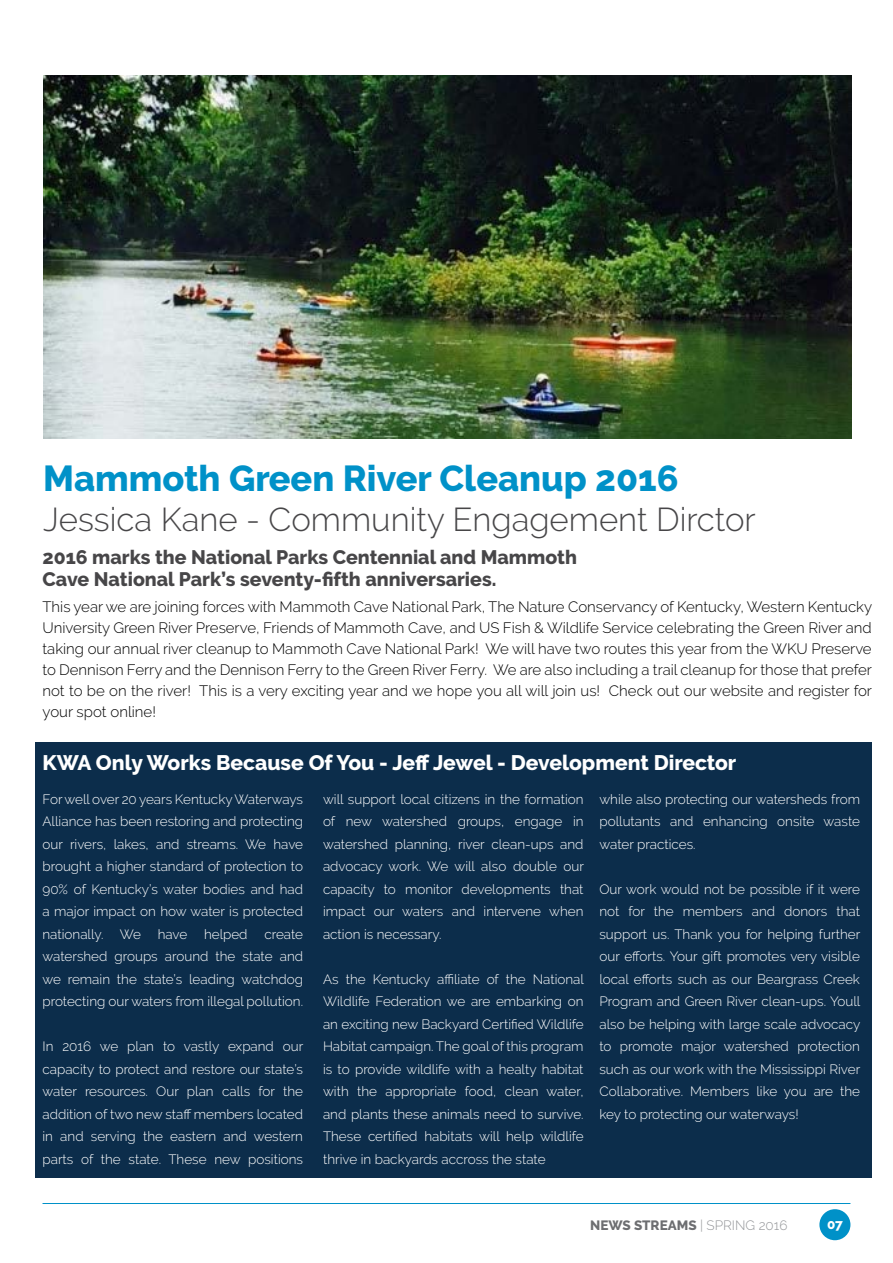
<style>
.page{position:relative;width:893px;height:1263px;background:#fff}
.page>*{position:absolute;margin:0;border:0;box-sizing:border-box;transform-origin:0 0}
.t1{font:800 36px "Raleway";color:#0091c8}
.t2{font:300 33px "Raleway";color:#474648}
.t3{font:800 21px "Raleway";color:#fff}
.t4{font:800 19.5px/22.5px "Raleway";color:#474648}
.t5{font:300 15px/21px "Raleway";color:#000;text-align:justify}
.t6{font:300 13.5px/22.5px "Raleway";color:#fff;text-align:justify}
.t7{font:800 13.5px "Raleway";color:#6d6e71}
.t8{font:800 13.5px "Raleway";color:#fff}
.s1{font-weight:300;color:#939598}
</style>
<div class="page">
<hr style="left:43px;top:1203px;width:807px;height:1px;background:#0091c8">
<div style="left:819px;top:1209px;width:31px;height:31px;background:#0091c8;border-radius:50%"></div>
<div style="left:35px;top:743px;width:837px;height:435px;background:#0c2d4b"></div>
<img style="left:43px;top:75px;width:808px;height:364px">
<h1 class="t1" style="left:43px;top:458px;width:637px">Mammoth Green River Cleanup 2016</h1>
<h2 class="t2" style="left:43px;top:500px;width:714px">Jessica Kane - Community Engagement Dirctor</h2>
<h3 class="t4" style="left:43px;top:546px;width:536px">2016 marks the National Parks Centennial and Mammoth<br>Cave National Park’s seventy-fifth anniversaries.</h3>
<p class="t5" style="left:43px;top:596px;width:831px">This year we are joining forces with Mammoth Cave National Park, The Nature Conservancy of Kentucky, Western Kentucky University Green River Preserve, Friends of Mammoth Cave, and US Fish &amp; Wildlife Service celebrating the Green River and taking our annual river cleanup to Mammoth Cave National Park! We will have two routes this year from the WKU Preserve to Dennison Ferry and the Dennison Ferry to the Green River Ferry. We are also including a trail cleanup for those that prefer not to be on the river! This is a very exciting year and we hope you all will join us! Check out our website and register for your spot online!</p>
<h3 class="t3" style="left:43px;top:751px;width:695px">KWA Only Works Because Of You - Jeff Jewel - Development Director</h3>
<p class="t6" style="left:43px;top:787px;width:262px">For well over 20 years Kentucky Waterways Alliance has been restoring and protecting our rivers, lakes, and streams. We have brought a higher standard of protection to 90% of Kentucky’s water bodies and had a major impact on how water is protected nationally. We have helped create watershed groups around the state and we remain the state’s leading watchdog protecting our waters from illegal pollution.</p>
<p class="t6" style="left:43px;top:1035px;width:262px">In 2016 we plan to vastly expand our capacity to protect and restore our state’s water resources. Our plan calls for the addition of two new staff members located in and serving the eastern and western parts of the state. These new positions</p>
<p class="t6" style="left:323px;top:788px;width:262px">will support local citizens in the formation of new watershed groups, engage in watershed planning, river clean-ups and advocacy work. We will also double our capacity to monitor developments that impact our waters and intervene when action is necessary.</p>
<p class="t6" style="left:323px;top:968px;width:262px">As the Kentucky affiliate of the National Wildlife Federation we are embarking on an exciting new Backyard Certified Wildlife Habitat campaign. The goal of this program is to provide wildlife with a healty habitat with the appropriate food, clean water, and plants these animals need to survive.<br>These certified habitats will help wildlife thrive in backyards accross the state</p>
<p class="t6" style="left:599px;top:787px;width:262px">while also protecting our watersheds from pollutants and enhancing onsite waste water practices.</p>
<p class="t6" style="left:599px;top:877px;width:262px">Our work would not be possible if it were not for the members and donors that support us. Thank you for helping further our efforts. Your gift promotes very visible local efforts such as our Beargrass Creek Program and Green River clean-ups. Youll also be helping with large scale advocacy to promote major watershed protection such as our work with the Mississippi River Collaborative. Members like you are the key to protecting our waterways!</p>
<p class="t7" style="left:590px;top:1217px;width:199px">NEWS STREAMS <span class="s1">| SPRING 2016</span></p>
<p class="t8" style="left:827px;top:1216px;width:17px">07</p>
</div>
